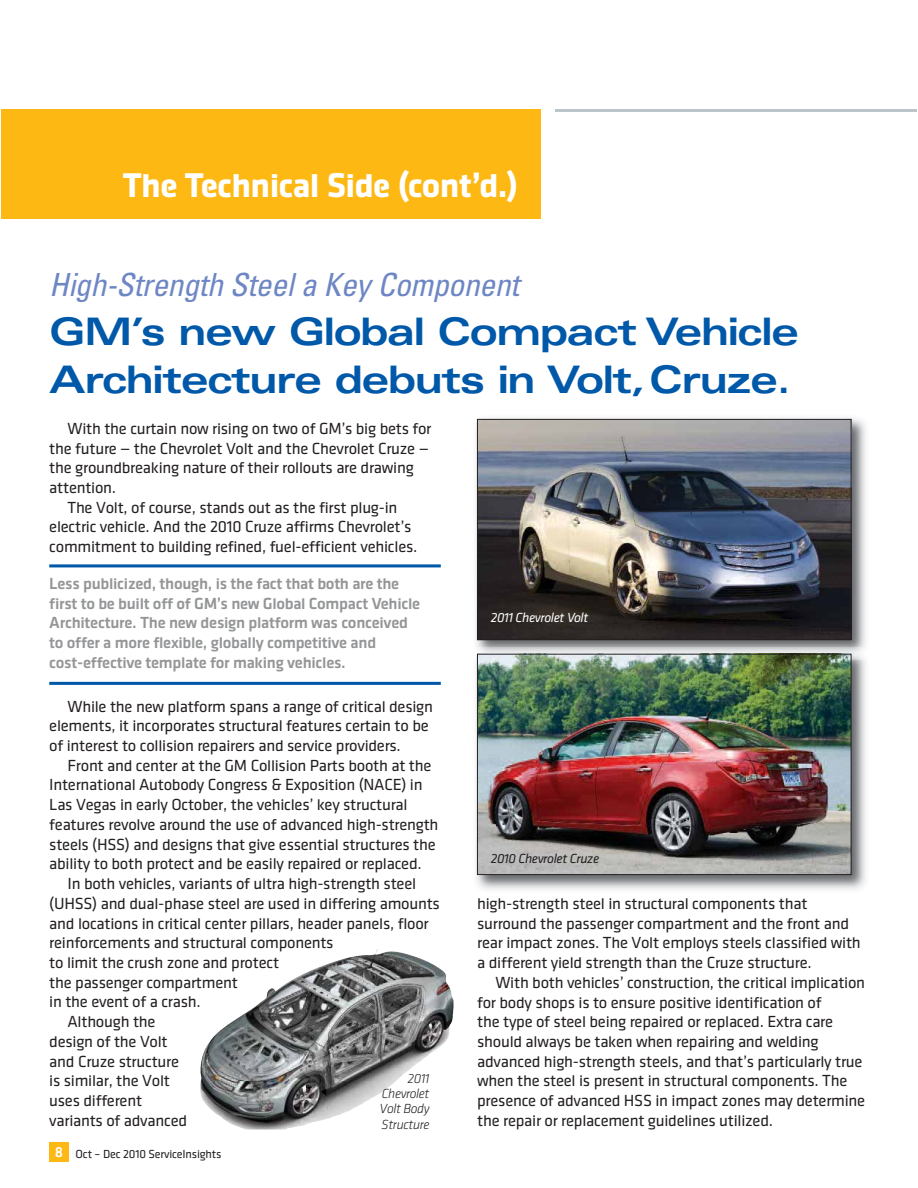
<style>
.page{position:relative;width:918px;height:1188px;background:#fff}
.page>*{position:absolute;margin:0;border:0;box-sizing:border-box;transform-origin:0 0}
.t1{font:700 expanded 37.95px/48.6px "Univers LT Std";letter-spacing:-.035em;color:#0058a9}
.t2{font:35.7px "Goodwrench Klavika Bold";letter-spacing:-.015em;color:#fff}
.t3{font:italic condensed 31.8px "Univers LT Std";letter-spacing:-.015em;color:#6e87c4}
.t4{font:16.65px/19.8px "Goodwrench Klavika Regular";letter-spacing:-.015em;color:#231f20}
.t5{font:16.65px/20px "Goodwrench Klavika Medium";letter-spacing:-.015em;color:#949597}
.t6{font:italic 13.65px/15.1px "Goodwrench Klavika Light";letter-spacing:-.03em;color:#231f20;text-align:justify}
.t7{font:italic 13.65px "Goodwrench Klavika Regular";letter-spacing:-.03em;color:#231f20}
.t8{font:italic 13.65px "Goodwrench Klavika Regular";letter-spacing:-.03em;color:#fff}
.t9{font:12.15px "Goodwrench Klavika Regular";letter-spacing:-.015em;color:#231f20}
.s1{font-family:"Goodwrench Klavika Medium";font-size:15.15px;color:#fff}
</style>
<div class="page">
<hr style="left:555px;top:109px;width:361px;height:3px;background:#bac4c9">
<div style="left:2px;top:109px;width:539px;height:109px;background:#fdb813"></div>
<hr style="left:49px;top:564px;width:392px;height:3px;background:#0058a9">
<hr style="left:49px;top:682px;width:392px;height:3px;background:#0058a9">
<img style="left:200px;top:949px;width:254px;height:181px">
<img style="left:476px;top:418px;width:390px;height:242px">
<img style="left:479px;top:421px;width:370px;height:217px">
<div style="left:477px;top:419px;width:374px;height:221px;border:1px solid #231f20"></div>
<img style="left:476px;top:660px;width:390px;height:230px">
<img style="left:479px;top:656px;width:370px;height:217px">
<div style="left:477px;top:654px;width:374px;height:221px;border:1px solid #231f20"></div>
<div style="left:49px;top:1142px;width:20px;height:20px;background:#fdb813"></div>
<h2 class="t2" style="left:123px;top:174px;width:397px">The Technical Side (cont’d.)</h2>
<h3 class="t3" style="left:49px;top:267px;width:471px">High-Strength Steel a Key Component</h3>
<h1 class="t1" style="left:49px;top:307px;width:752px">GM’s new Global Compact Vehicle<br>Architecture debuts in Volt,Cruze.</h1>
<p class="t4" style="left:68px;top:420px;width:365px">With the curtain now rising on two of GM’s big bets for</p>
<p class="t4" style="left:49px;top:440px;width:381px">the future — the Chevrolet Volt and the Chevrolet Cruze —</p>
<p class="t4" style="left:49px;top:460px;width:366px">the groundbreaking nature of their rollouts are drawing</p>
<p class="t4" style="left:49px;top:479px;width:68px">attention.</p>
<p class="t4" style="left:68px;top:499px;width:331px">The Volt, of course, stands out as the first plug-in</p>
<p class="t4" style="left:49px;top:519px;width:364px">electric vehicle. And the 2010 Cruze affirms Chevrolet’s</p>
<p class="t4" style="left:49px;top:539px;width:370px">commitment to building refined, fuel-efficient vehicles.</p>
<p class="t5" style="left:49px;top:575px;width:373px">Less publicized, though, is the fact that both are the first to be built off of GM’s new Global Compact Vehicle Architecture. The new design platform was conceived to offer a more flexible, globally competitive and cost-effective template for making vehicles.</p>
<p class="t4" style="left:49px;top:698px;width:385px;text-indent:18px">While the new platform spans a range of critical design elements, it incorporates structural features certain to be of interest to collision repairers and service providers.</p>
<p class="t4" style="left:49px;top:757px;width:391px;text-indent:18px">Front and center at the GM Collision Parts booth at the International Autobody Congress &amp; Exposition (NACE) in Las Vegas in early October, the vehicles’ key structural features revolve around the use of advanced high-strength steels (HSS) and designs that give essential structures the ability to both protect and be easily repaired or replaced.</p>
<p class="t4" style="left:68px;top:876px;width:350px">In both vehicles, variants of ultra high-strength steel</p>
<p class="t4" style="left:49px;top:895px;width:392px">(UHSS) and dual-phase steel are used in differing amounts</p>
<p class="t4" style="left:49px;top:915px;width:381px">and locations in critical center pillars, header panels, floor</p>
<p class="t4" style="left:49px;top:935px;width:286px">reinforcements and structural components</p>
<p class="t4" style="left:49px;top:955px;width:231px">to limit the crush zone and protect</p>
<p class="t4" style="left:49px;top:974px;width:190px">the passenger compartment</p>
<p class="t4" style="left:49px;top:994px;width:153px">in the event of a crash.</p>
<p class="t4" style="left:68px;top:1014px;width:90px">Although the</p>
<p class="t4" style="left:49px;top:1033px;width:120px">design of the Volt</p>
<p class="t4" style="left:49px;top:1053px;width:131px">and Cruze structure</p>
<p class="t4" style="left:49px;top:1073px;width:122px">is similar, the Volt</p>
<p class="t4" style="left:49px;top:1093px;width:94px">uses different</p>
<p class="t4" style="left:49px;top:1112px;width:139px">variants of advanced</p>
<p class="t8" style="left:491px;top:612px;width:99px">2011 Chevrolet Volt</p>
<p class="t7" style="left:491px;top:853px;width:110px">2010 Chevrolet Cruze</p>
<p class="t4" style="left:477px;top:895px;width:385px">high-strength steel in structural components that surround the passenger compartment and the front and rear impact zones. The Volt employs steels classified with a different yield strength than the Cruze structure.</p>
<p class="t4" style="left:477px;top:974px;width:390px;text-indent:18px">With both vehicles’ construction, the critical implication for body shops is to ensure positive identification of<br>the type of steel being repaired or replaced. Extra care should always be taken when repairing and welding advanced high-strength steels, and that’s particularly true when the steel is present in structural components. The presence of advanced HSS in impact zones may determine the repair or replacement guidelines utilized.</p>
<p class="t6" style="left:380px;top:1072px;width:51px;text-indent:28px">2011<br>Chevrolet Volt Body Structure</p>
<p class="t9" style="left:55px;top:1150px;width:168px"><span class="s1">8</span> Oct – Dec 2010 ServiceInsights</p>
</div>
